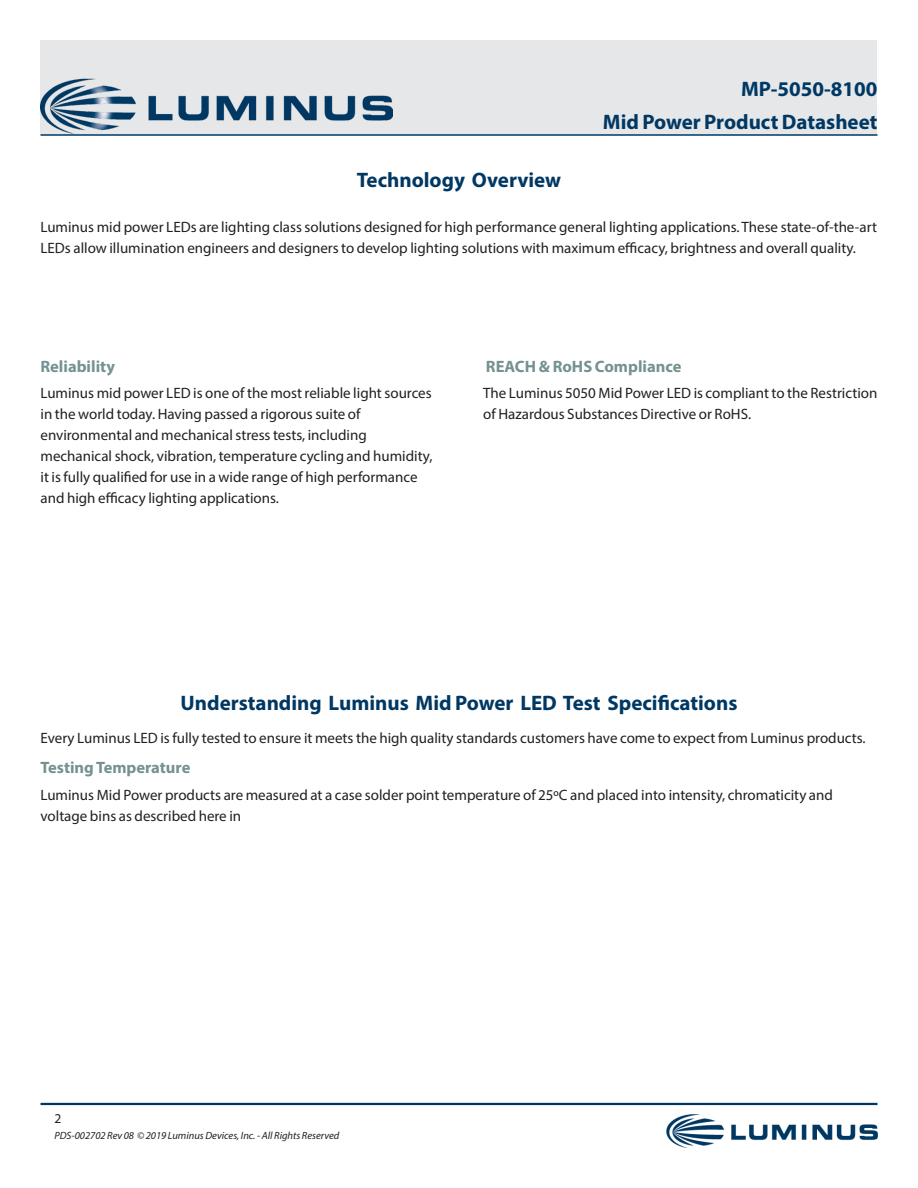
<style>
.page{position:relative;width:918px;height:1188px;background:#fff}
.page>*{position:absolute;margin:0;border:0;box-sizing:border-box;transform-origin:0 0}
.DS_Title1{font:700 21px "Myriad Pro";color:#003863}
.DS_Body{font:700 16.5px "Myriad Pro";color:#749291}
.DS_Body-2{font:15px/21px "Myriad Pro";color:#231f20}
.zzFooterRight2{font:13.5px "Myriad Pro";color:#231f20}
.zzFooterRight1{font:italic 10.5px "Myriad Pro";color:#231f20}
</style>
<div class="page">
<div style="left:40px;top:40px;width:838px;height:95px;background:#e6e7e9"></div>
<hr style="left:40px;top:1103px;width:838px;height:2px;background:#003863">
<hr style="left:40px;top:134px;width:838px;height:2px;background:#003863">
<img style="left:666px;top:1115px;width:212px;height:33px">
<img style="left:40px;top:78px;width:353px;height:58px">
<p class="DS_Title1" style="left:741px;top:75px;width:138px">MP-5050-8100</p>
<p class="DS_Title1" style="left:603px;top:108px;width:276px">Mid Power Product Datasheet</p>
<p class="DS_Title1" style="left:357px;top:166px;width:206px">Technology Overview</p>
<p class="DS_Body-2" style="left:40px;top:216px;width:838px">Luminus mid power LEDs are lighting class solutions designed for high performance general lighting applications. These state-of-the-art<br>LEDs allow illumination engineers and designers to develop lighting solutions with maximum efficacy, brightness and overall quality.</p>
<p class="DS_Body" style="left:40px;top:356px;width:76px">Reliability</p>
<p class="DS_Body-2" style="left:40px;top:382px;width:393px">Luminus mid power LED is one of the most reliable light sources in the world today. Having passed a rigorous suite of environmental and mechanical stress tests, including mechanical shock, vibration, temperature cycling and humidity, it is fully qualified for use in a wide range of high performance and high efficacy lighting applications.</p>
<p class="DS_Body" style="left:486px;top:356px;width:197px">REACH &amp; RoHS Compliance</p>
<p class="DS_Body-2" style="left:483px;top:382px;width:396px">The Luminus 5050 Mid Power LED is compliant to the Restriction of Hazardous Substances Directive or RoHS.</p>
<p class="DS_Title1" style="left:181px;top:689px;width:558px">Understanding Luminus Mid Power LED Test Specifications</p>
<p class="DS_Body-2" style="left:40px;top:727px;width:825px">Every Luminus LED is fully tested to ensure it meets the high quality standards customers have come to expect from Luminus products.</p>
<p class="DS_Body" style="left:40px;top:757px;width:151px">Testing Temperature</p>
<p class="DS_Body-2" style="left:40px;top:784px;width:794px">Luminus Mid Power products are measured at a case solder point temperature of 25ºC and placed into intensity, chromaticity and voltage bins as described here in</p>
<p class="zzFooterRight2" style="left:54px;top:1110px;width:8px">2</p>
<p class="zzFooterRight1" style="left:54px;top:1129px;width:286px">PDS-002702 Rev 08 © 2019 Luminus Devices, Inc. - All Rights Reserved</p>
</div>
